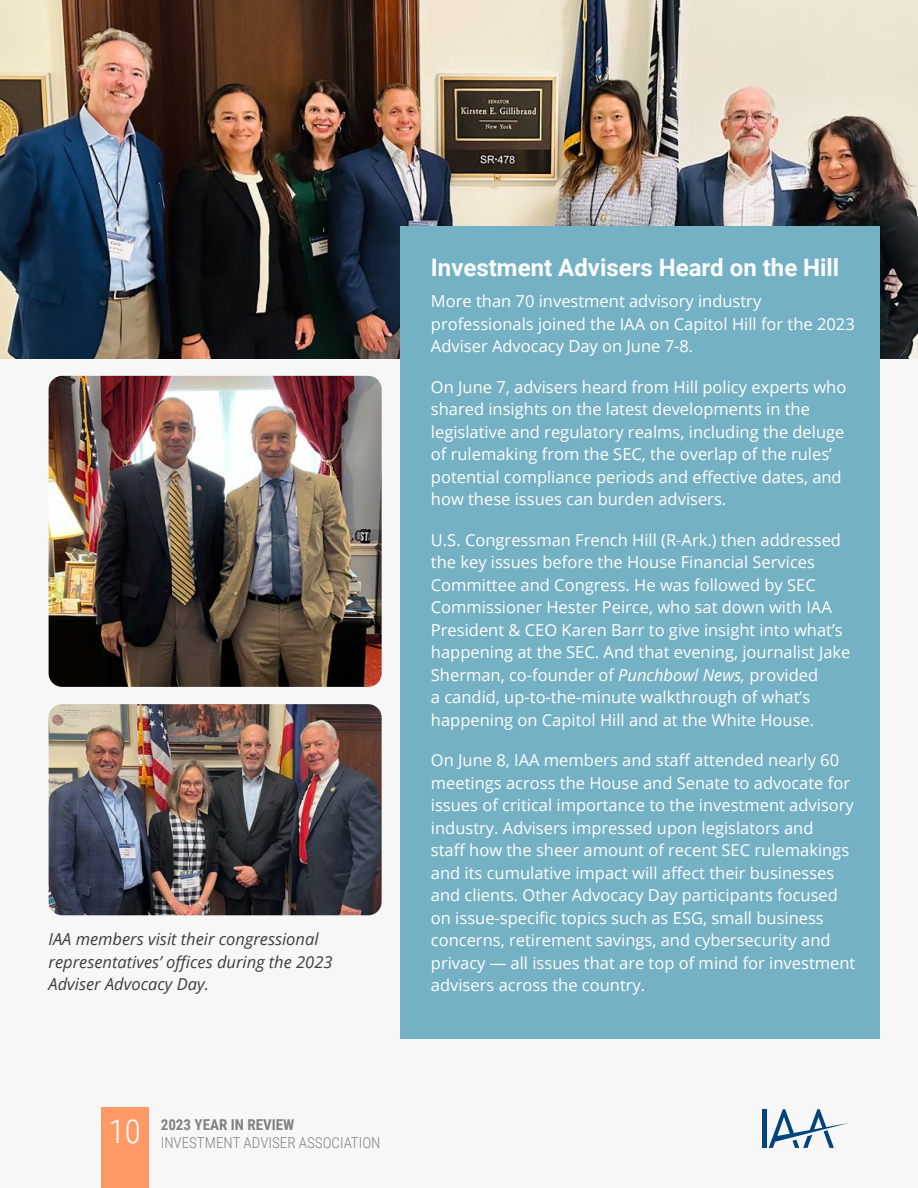
<style>
.page{position:relative;width:918px;height:1188px;background:#fff}
.page>*{position:absolute;margin:0;border:0;box-sizing:border-box;transform-origin:0 0}
.subhead_2{font:700 24px "Roboto";color:#fff}
.Text{font:16.5px/22.5px "Open Sans";color:#fff}
.Text-2{font:italic 16.5px/22.5px "Open Sans";color:#3e3e3f}
.t1{font:300 15px/18px "Roboto Condensed";color:#808285}
.s1{font-weight:700}
.s2{font-style:italic}
</style>
<div class="page">
<div style="left:0;top:356px;width:918px;height:832px;background:#f6f7f6"></div>
<img style="left:0;top:0;width:918px;height:359px">
<img style="left:49px;top:376px;width:333px;height:311px">
<img style="left:49px;top:704px;width:333px;height:211px">
<div style="left:401px;top:227px;width:479px;height:812px;background:#75b1c5"></div>
<div style="left:101px;top:1107px;width:48px;height:81px;background:#f96"></div>
<div style="left:762px;top:1109px;width:5px;height:39px;background:#00447b"></div>
<svg style="left:769px;top:1109px;width:79px;height:39px"></svg>
<p class="Text-2" style="left:49px;top:928px;width:285px">IAA members visit their congressional representatives’ offices during the 2023<br>Adviser Advocacy Day.</p>
<p class="t1" style="left:109px;top:1115px;width:273px;text-indent:52px"><span class="s1">2023 YEAR IN REVIEW<br></span><sup>10</sup> INVESTMENT ADVISER ASSOCIATION</p>
<p class="subhead_2" style="left:431px;top:250px;width:410px">Investment Advisers Heard on the Hill</p>
<p class="Text" style="left:431px;top:290px;width:425px">More than 70 investment advisory industry professionals joined the IAA on Capitol Hill for the 2023<br>Adviser Advocacy Day on June 7-8.</p>
<p class="Text" style="left:431px;top:375px;width:417px">On June 7, advisers heard from Hill policy experts who shared insights on the latest developments in the legislative and regulatory realms, including the deluge of rulemaking from the SEC, the overlap of the rules’ potential compliance periods and effective dates, and how these issues can burden advisers.</p>
<p class="Text" style="left:431px;top:528px;width:421px">U.S. Congressman French Hill (R-Ark.) then addressed the key issues before the House Financial Services Committee and Congress. He was followed by SEC Commissioner Hester Peirce, who sat down with IAA President &amp; CEO Karen Barr to give insight into what’s happening at the SEC. And that evening, journalist Jake Sherman, co-founder of <span class="s2">Punchbowl News,</span> provided<br>a candid, up-to-the-minute walkthrough of what’s happening on Capitol Hill and at the White House.</p>
<p class="Text" style="left:431px;top:749px;width:426px">On June 8, IAA members and staff attended nearly 60 meetings across the House and Senate to advocate for issues of critical importance to the investment advisory industry. Advisers impressed upon legislators and<br>staff how the sheer amount of recent SEC rulemakings and its cumulative impact will affect their businesses and clients. Other Advocacy Day participants focused on issue-specific topics such as ESG, small business concerns, retirement savings, and cybersecurity and privacy — all issues that are top of mind for investment advisers across the country.</p>
</div>
